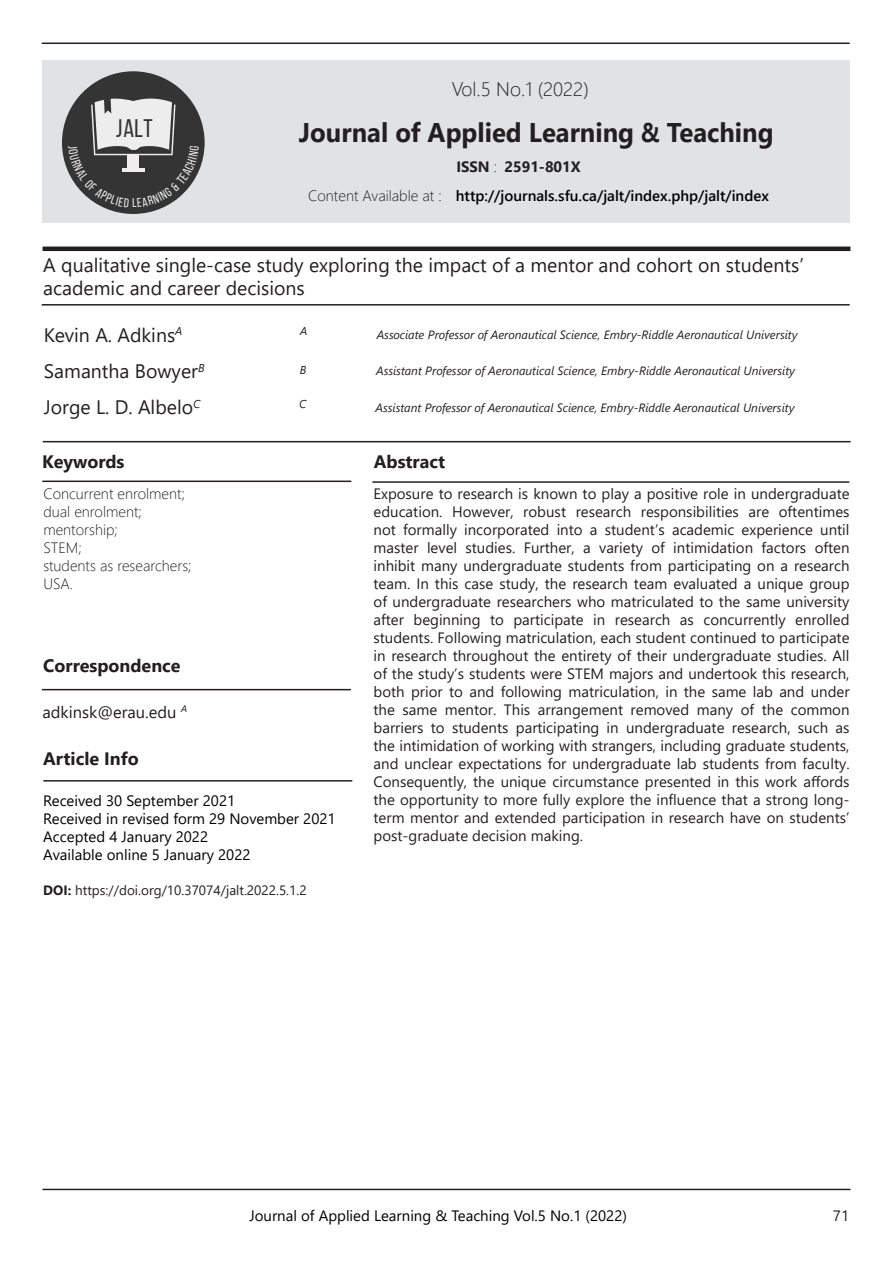
<style>
.page{position:relative;width:893px;height:1263px;background:#fff}
.page>*{position:absolute;margin:0;border:0;box-sizing:border-box;transform-origin:0 0}
.t1{font:700 27px "Segoe UI";color:#231f20;scale:.95 1}
.t2{font:25.5px "Bebas Neue";color:#343434}
.t3{font:19.5px/23.4px "Segoe UI";color:#231f20}
.t4{font:300 19.5px "Segoe UI";color:#231f20}
.t5{font:700 18px "Segoe UI";color:#231f20}
.t6{font:16.5px "Segoe UI";color:#231f20}
.t7{font:15px/18px "Segoe UI";color:#231f20;text-align:justify}
.t8{font:15px "Segoe UI";color:#000}
.t9{font:300 15px "Segoe UI";color:#231f20}
.t10{font:600 15px "Segoe UI";color:#000}
.t11{font:700 15px "Segoe UI";color:#231f20}
.t12{font:13.5px "Segoe UI";color:#231f20}
.t13{font:italic 12px "Segoe UI";color:#231f20}
.t14{font:italic 11.4px "Segoe UI";color:#231f20}
.s1{font-weight:300}
.s2{font-weight:700}
</style>
<div class="page">
<hr style="left:43px;top:1189px;width:807px;height:1px;background:#231f20">
<hr style="left:42px;top:304px;width:808px;height:2px;background:#231f20">
<hr style="left:43px;top:247px;width:807px;height:4px;background:#231f20">
<hr style="left:43px;top:441px;width:808px;height:1px;background:#231f20">
<hr style="left:42px;top:481px;width:309px;height:1px;background:#231f20">
<hr style="left:372px;top:481px;width:477px;height:2px;background:#231f20">
<hr style="left:43px;top:780px;width:309px;height:1px;background:#231f20">
<hr style="left:42px;top:43px;width:808px;height:1px;background:#231f20">
<div style="left:43px;top:61px;width:807px;height:162px;background:#e1e2e4"></div>
<div style="left:62px;top:71px;width:143px;height:143px;background:#343434;border-radius:50%"></div>
<hr style="left:42px;top:689px;width:309px;height:1px;background:#231f20">
<svg style="left:68px;top:97px;width:131px;height:110px"></svg>
<p class="t2" style="left:116px;top:115px;width:38px">JALT</p>
<p class="t4" style="left:452px;top:71px;width:139px">Vol.5 No.1 (2022)</p>
<p class="t1" style="left:299px;top:107px;width:501px">Journal of Applied Learning &amp; Teaching</p>
<p class="t9" style="left:308px;top:182px;width:135px">Content Available at :</p>
<p class="t11" style="left:456px;top:153px;width:42px">ISSN <span class="s1">:</span></p>
<p class="t11" style="left:504px;top:153px;width:78px">2591-801X</p>
<p class="t10" style="left:456px;top:182px;width:315px">http://journals.sfu.ca/jalt/index.php/jalt/index</p>
<p class="t3" style="left:43px;top:251px;width:762px">A qualitative single-case study exploring the impact of a mentor and cohort on students’ academic and career decisions</p>
<p class="t3" style="left:44px;top:321px;width:140px">Kevin A. Adkins<sup>A</sup></p>
<p class="t14" style="left:300px;top:320px;width:9px">A</p>
<p class="t13" style="left:377px;top:323px;width:422px">Associate Professor of Aeronautical Science, Embry-Riddle Aeronautical University</p>
<p class="t3" style="left:44px;top:358px;width:162px">Samantha Bowyer<sup>B</sup></p>
<p class="t14" style="left:300px;top:360px;width:8px">B</p>
<p class="t13" style="left:376px;top:360px;width:420px">Assistant Professor of Aeronautical Science, Embry-Riddle Aeronautical University</p>
<p class="t3" style="left:44px;top:394px;width:158px">Jorge L. D. Albelo<sup>C</sup></p>
<p class="t14" style="left:299px;top:393px;width:9px">C</p>
<p class="t13" style="left:375px;top:396px;width:420px">Assistant Professor of Aeronautical Science, Embry-Riddle Aeronautical University</p>
<p class="t5" style="left:42px;top:444px;width:84px">Keywords</p>
<p class="t5" style="left:374px;top:445px;width:73px">Abstract</p>
<p class="t9" style="left:43px;top:480px;width:143px">Concurrent enrolment;</p>
<p class="t9" style="left:43px;top:498px;width:100px">dual enrolment;</p>
<p class="t9" style="left:43px;top:516px;width:76px">mentorship;</p>
<p class="t9" style="left:43px;top:534px;width:40px">STEM;</p>
<p class="t9" style="left:43px;top:552px;width:150px">students as researchers;</p>
<p class="t9" style="left:43px;top:570px;width:31px">USA.</p>
<p class="t7" style="left:374px;top:483px;width:478px">Exposure to research is known to play a positive role in undergraduate education. However, robust research responsibilities are oftentimes not formally incorporated into a student’s academic experience until master level studies. Further, a variety of intimidation factors often inhibit many undergraduate students from participating on a research team. In this case study, the research team evaluated a unique group of undergraduate researchers who matriculated to the same university after beginning to participate in research as concurrently enrolled students. Following matriculation, each student continued to participate in research throughout the entirety of their undergraduate studies. All of the study’s students were STEM majors and undertook this research, both prior to and following matriculation, in the same lab and under the same mentor. This arrangement removed many of the common barriers to students participating in undergraduate research, such as the intimidation of working with strangers, including graduate students, and unclear expectations for undergraduate lab students from faculty.<br>Consequently, the unique circumstance presented in this work affords the opportunity to more fully explore the influence that a strong long&shy;term mentor and extended participation in research have on students’ post-graduate decision making.</p>
<p class="t5" style="left:43px;top:649px;width:139px">Correspondence</p>
<p class="t6" style="left:43px;top:696px;width:146px">adkinsk@erau.edu <sup>A</sup></p>
<p class="t5" style="left:43px;top:741px;width:97px">Article Info</p>
<p class="t8" style="left:43px;top:787px;width:193px">Received 30 September 2021</p>
<p class="t8" style="left:43px;top:805px;width:294px">Received in revised form 29 November 2021</p>
<p class="t8" style="left:43px;top:823px;width:166px">Accepted 4 January 2022</p>
<p class="t8" style="left:43px;top:841px;width:209px">Available online 5 January 2022</p>
<p class="t12" style="left:43px;top:877px;width:265px"><span class="s2">DOI:</span> https://doi.org/10.37074/jalt.2022.5.1.2</p>
<p class="t8" style="left:249px;top:1201px;width:379px">Journal of Applied Learning &amp; Teaching Vol.5 No.1 (2022)</p>
<p class="t7" style="left:833px;top:1205px;width:18px">71</p>
</div>
